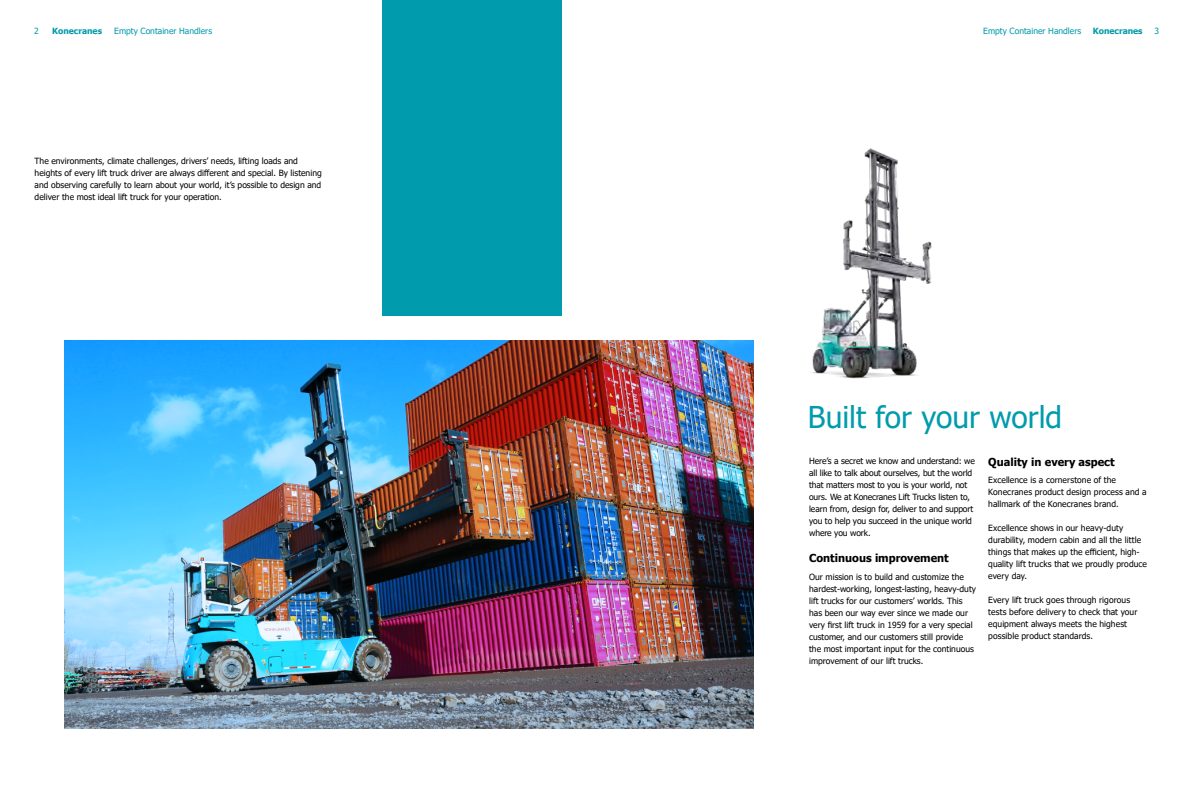
<style>
.page{position:relative;width:1191px;height:794px;background:#fff}
.page>*{position:absolute;margin:0;border:0;box-sizing:border-box;transform-origin:0 0}
.t1{font:30px "Tahoma";color:#009bac}
.t2{font:700 11px "Tahoma";color:#000}
.t3{font:8.5px/12px "Tahoma";color:#000}
.t4{font:8.5px "Tahoma";color:#009bac}
.t5{font:700 8.5px "Tahoma";color:#009bac}
</style>
<div class="page">
<div style="left:382px;top:0;width:179px;height:315px;background:#009bac"></div>
<img style="left:811px;top:148px;width:121px;height:231px">
<img style="left:65px;top:341px;width:688px;height:387px">
<p class="t4" style="left:34px;top:26px;width:6px">2</p>
<p class="t5" style="left:52px;top:25px;width:51px">Konecranes</p>
<p class="t4" style="left:114px;top:25px;width:99px">Empty Container Handlers</p>
<p class="t4" style="left:983px;top:25px;width:99px">Empty Container Handlers</p>
<p class="t5" style="left:1092px;top:25px;width:51px">Konecranes</p>
<p class="t4" style="left:1154px;top:25px;width:6px">3</p>
<p class="t3" style="left:35px;top:155px;width:289px">The environments, climate challenges, drivers’ needs, lifting loads and heights of every lift truck driver are always different and special. By listening and observing carefully to learn about your world, it’s possible to design and deliver the most ideal lift truck for your operation.</p>
<h1 class="t1" style="left:808px;top:397px;width:256px">Built for your world</h1>
<p class="t2" style="left:988px;top:454px;width:128px">Quality in every aspect</p>
<p class="t3" style="left:988px;top:475px;width:160px">Excellence is a cornerstone of the<br>Konecranes product design process and a hallmark of the Konecranes brand.</p>
<p class="t3" style="left:988px;top:523px;width:160px">Excellence shows in our heavy-duty durability, modern cabin and all the little things that makes up the efficient, high&shy;quality lift trucks that we proudly produce every day.</p>
<p class="t3" style="left:988px;top:595px;width:151px">Every lift truck goes through rigorous tests before delivery to check that your equipment always meets the highest possible product standards.</p>
<p class="t3" style="left:809px;top:455px;width:167px">Here’s a secret we know and understand: we all like to talk about ourselves, but the world that matters most to you is your world, not ours. We at Konecranes Lift Trucks listen to, learn from, design for, deliver to and support you to help you succeed in the unique world where you work.</p>
<p class="t2" style="left:809px;top:550px;width:141px">Continuous improvement</p>
<p class="t3" style="left:809px;top:571px;width:168px">Our mission is to build and customize the hardest-working, longest-lasting, heavy-duty lift trucks for our customers’ worlds. This has been our way ever since we made our very first lift truck in 1959 for a very special customer, and our customers still provide the most important input for the continuous improvement of our lift trucks.</p>
</div>
